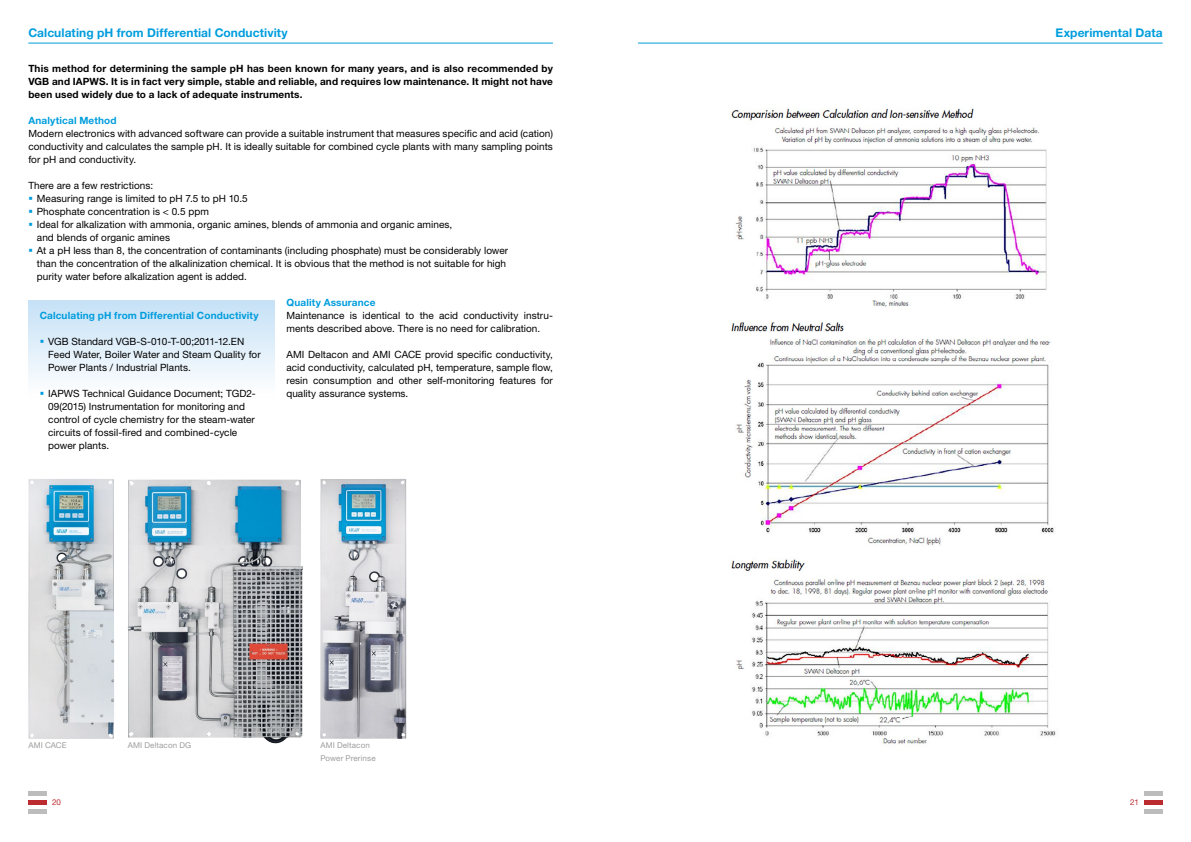
<style>
.page{position:relative;width:1191px;height:842px;background:#fff}
.page>*{position:absolute;margin:0;border:0;box-sizing:border-box;transform-origin:0 0}
.t1{font:700 12px "Helvetica Neue LT Std";letter-spacing:.005em;color:#009ddd}
.t2{font:10px/13px "Helvetica Neue LT Std";letter-spacing:.005em;color:#000}
.t3{font:700 10px/13px "Helvetica Neue LT Std";letter-spacing:.015em;color:#000;text-align:justify}
.t4{font:700 10px "Helvetica Neue LT Std";letter-spacing:.015em;color:#009ddd}
.t5{font:8px/13px "Helvetica Neue LT Std";letter-spacing:.015em;color:#9d9d9c}
.t6{font:8px "Helvetica Neue LT Std";color:#bc2b30}
.s1{color:#009ddd}
</style>
<div class="page">
<hr style="left:28px;top:43px;width:525px;height:1px;background:#009ddd">
<hr style="left:638px;top:43px;width:524px;height:1px;background:#009ddd">
<div style="left:1144px;top:800px;width:18px;height:5px;background:#bc2b30"></div>
<div style="left:28px;top:800px;width:19px;height:5px;background:#bc2b30"></div>
<div style="left:1144px;top:791px;width:18px;height:5px;background:#bcbcbc"></div>
<div style="left:28px;top:791px;width:19px;height:5px;background:#bcbcbc"></div>
<div style="left:1144px;top:809px;width:18px;height:5px;background:#bcbcbc"></div>
<div style="left:28px;top:809px;width:19px;height:5px;background:#bcbcbc"></div>
<div style="left:28px;top:300px;width:247px;height:97px;background:linear-gradient(to bottom,#c5e1f6,#fffffe)"></div>
<img style="left:128px;top:480px;width:156px;height:263px">
<img style="left:29px;top:479px;width:85px;height:260px">
<img style="left:320px;top:479px;width:86px;height:260px">
<img style="left:730px;top:108px;width:326px;height:637px">
<p class="t1" style="left:28px;top:25px;width:261px">Calculating pH from Differential Conductivity</p>
<p class="t3" style="left:28px;top:62px;width:526px">This method for determining the sample pH has been known for many years, and is also recommended by VGB and IAPWS. It is in fact very simple, stable and reliable, and requires low maintenance. It might not have been used widely due to a lack of adequate instruments.</p>
<p class="t4" style="left:28px;top:115px;width:90px">Analytical Method</p>
<p class="t2" style="left:28px;top:127px;width:526px;text-align:justify">Modern electronics with advanced software can provide a suitable instrument that measures specific and acid (cation) conductivity and calculates the sample pH. It is ideally suitable for combined cycle plants with many sampling points for pH and conductivity.</p>
<p class="t2" style="left:28px;top:179px;width:126px">There are a few restrictions:</p>
<p class="t2" style="left:28px;top:192px;width:221px"><span class="s1">▪</span> Measuring range is limited to pH 7.5 to pH 10.5</p>
<p class="t2" style="left:28px;top:205px;width:182px"><span class="s1">▪</span> Phosphate concentration is &lt; 0.5 ppm</p>
<p class="t2" style="left:37px;top:218px;width:417px;text-indent:-9px"><span class="s1">▪</span> Ideal for alkalization with ammonia, organic amines, blends of ammonia and organic amines, and blends of organic amines</p>
<p class="t2" style="left:37px;top:244px;width:473px;text-indent:-9px"><span class="s1">▪</span> At a pH less than 8, the concentration of contaminants (including phosphate) must be considerably lower than the concentration of the alkalinization chemical. It is obvious that the method is not suitable for high purity water before alkalization agent is added.</p>
<p class="t4" style="left:40px;top:310px;width:220px">Calculating pH from Differential Conductivity</p>
<p class="t2" style="left:48px;top:335px;width:214px;text-indent:-9px"><span class="s1">▪</span> VGB Standard VGB-S-010-T-00;2011-12.EN<br>Feed Water, Boiler Water and Steam Quality for<br>Power Plants / Industrial Plants.</p>
<p class="t2" style="left:48px;top:387px;width:209px;text-indent:-9px"><span class="s1">▪</span> IAPWS Technical Guidance Document; TGD2- 09(2015) Instrumentation for monitoring and control of cycle chemistry for the steam-water circuits of fossil-fired and combined-cycle power plants.</p>
<p class="t4" style="left:286px;top:297px;width:91px">Quality Assurance</p>
<p class="t2" style="left:286px;top:309px;width:268px">Maintenance is identical to the acid conductivity instru&shy;ments described above. There is no need for calibration.</p>
<p class="t2" style="left:286px;top:348px;width:268px;text-align:justify">AMI Deltacon and AMI CACE provid specific conductivity, acid conductivity, calculated pH, temperature, sample flow, resin consumption and other self-monitoring features for quality assurance systems.</p>
<p class="t5" style="left:28px;top:739px;width:40px">AMI CACE</p>
<p class="t5" style="left:128px;top:739px;width:65px">AMI Deltacon DG</p>
<p class="t5" style="left:320px;top:739px;width:57px">AMI Deltacon<br>Power Prerinse</p>
<p class="t1" style="left:1055px;top:25px;width:108px">Experimental Data</p>
<p class="t6" style="left:52px;top:797px;width:10px">20</p>
<p class="t6" style="left:1130px;top:797px;width:10px">21</p>
</div>
